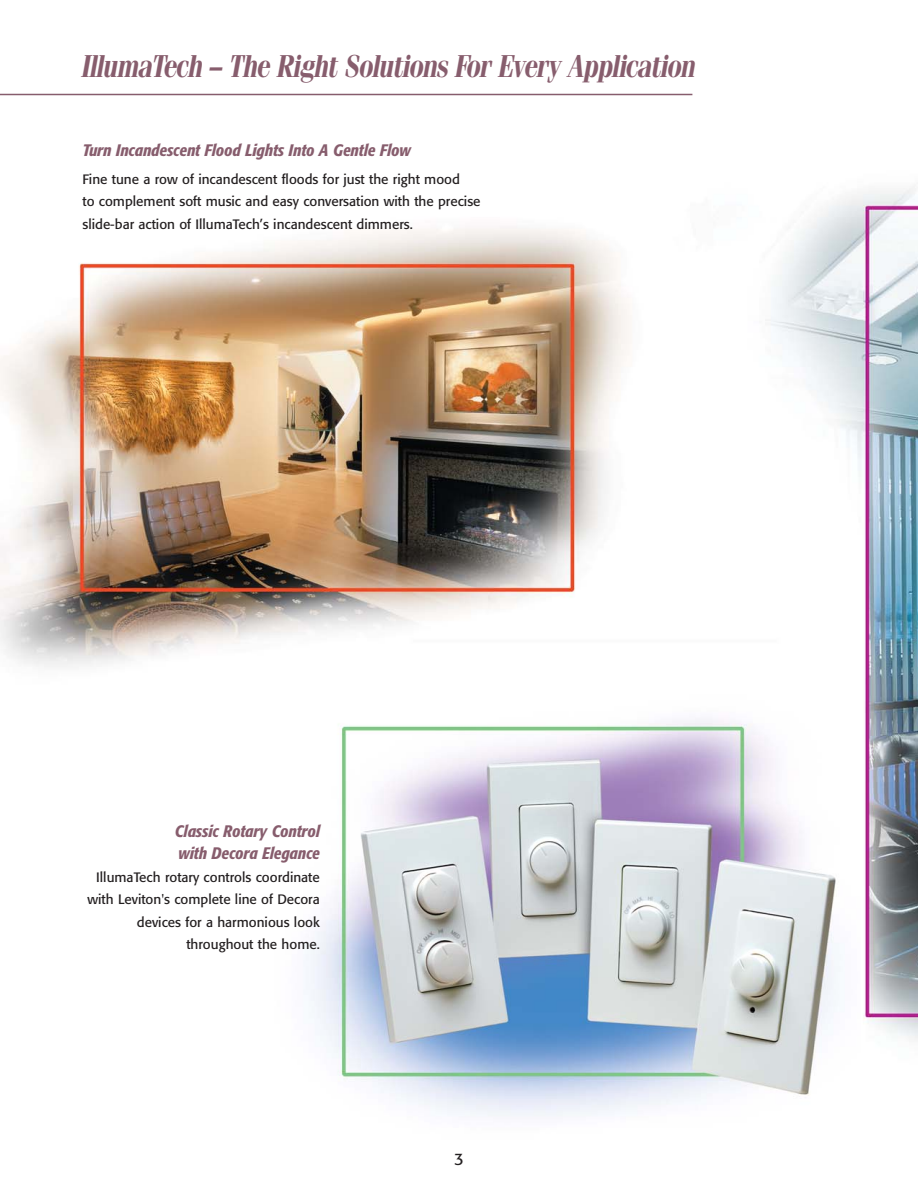
<style>
.page{position:relative;width:918px;height:1188px;background:#fff}
.page>*{position:absolute;margin:0;border:0;box-sizing:border-box;transform-origin:0 0}
.t1{font:italic 700 31.5px "Fenice IT Cby BT";letter-spacing:-.03em;color:#875d6d;scale:.8 1}
.t2{font:italic 500 condensed 16.5px/22.5px "Formata";color:#875d6d}
.t3{font:16.5px "Formata";color:#231f20}
.t4{font:13.5px/22.5px "Formata";color:#231f20}
</style>
<div class="page">
<img style="left:0;top:93px;width:918px;height:947px">
<hr style="left:0;top:94px;width:692px;height:1px;background:#875d6d">
<div style="left:250px;top:656px;width:611px;height:532px;background:#fff"></div>
<img style="left:306px;top:719px;width:534px;height:397px">
<h1 class="t1" style="left:82px;top:55px;width:769px">IllumaTech – The Right Solutions For Every Application</h1>
<p class="t2" style="left:82px;top:140px;width:330px">Turn Incandescent Flood Lights Into A Gentle Flow</p>
<p class="t4" style="left:82px;top:169px;width:400px">Fine tune a row of incandescent floods for just the right mood<br>to complement soft music and easy conversation with the precise slide-bar action of IllumaTech’s incandescent dimmers.</p>
<p class="t2" style="left:175px;top:821px;width:146px">Classic Rotary Control with Decora Elegance</p>
<p class="t4" style="left:88px;top:867px;width:234px;text-align:right">IllumaTech rotary controls coordinate with Leviton's complete line of Decora devices for a harmonious look throughout the home.</p>
<p class="t3" style="left:454px;top:1152px;width:11px">3</p>
</div>
